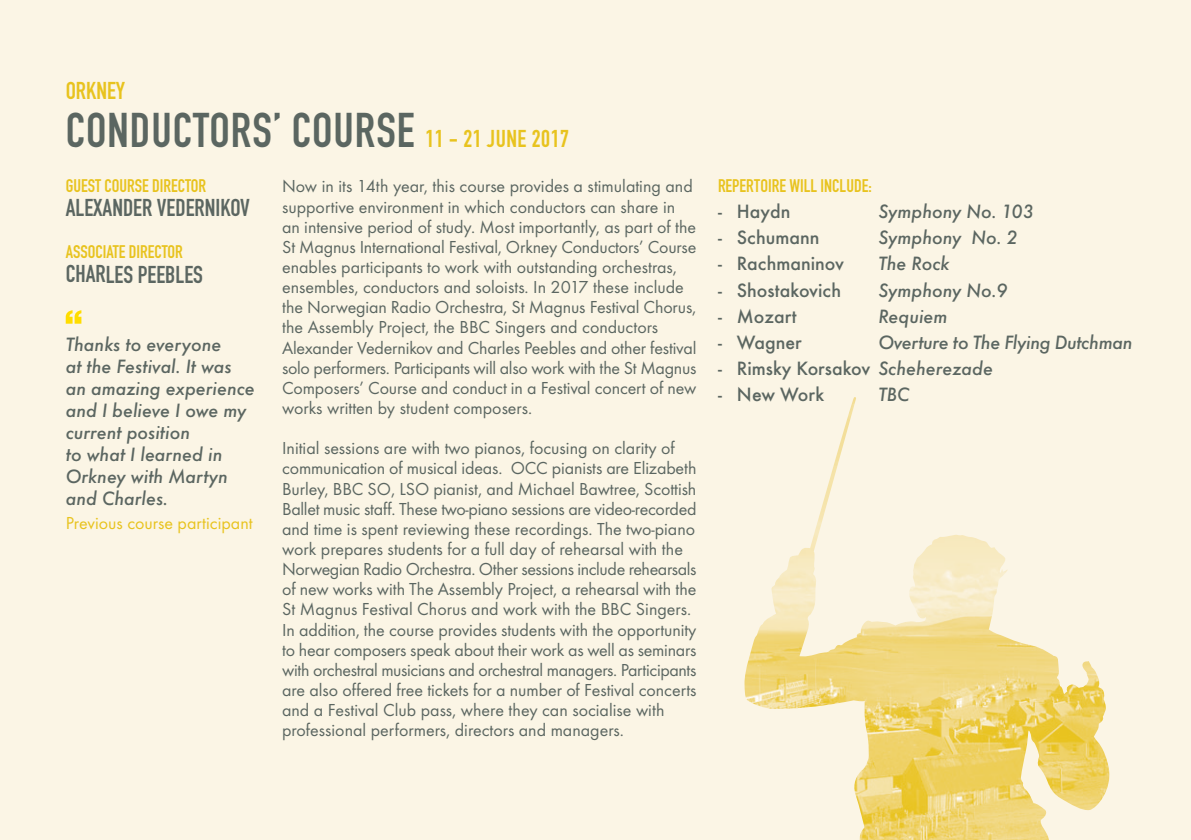
<style>
.page{position:relative;width:1191px;height:840px;background:#fff}
.page>*{position:absolute;margin:0;border:0;box-sizing:border-box;transform-origin:0 0}
.t1{font:48px "DIN Engschrift";letter-spacing:.02em;color:#5b6661}
.t2{font:24px "DIN Engschrift";color:#5b6661}
.t3{font:24px "DIN Engschrift";color:#e8c31e}
.t4{font:italic 500 20px/22px "Futura T";color:#5b6661}
.t5{font:500 20px "Futura T";color:#5b6661}
.t6{font:18px/20.2px "Futura T";letter-spacing:-.005em;color:#5b6661}
.t7{font:18px "DIN Engschrift";color:#e8c31e}
.t8{font:18px "Futura T";color:#e8c31e}
.s1{font-size:24px;color:#e8c31e}
.s2{font-style:italic}
</style>
<div class="page">
<div style="left:0;top:0;width:1191px;height:839px;background:#fbf5e5"></div>
<img style="left:744px;top:396px;width:365px;height:443px">
<svg style="left:66px;top:310px;width:15px;height:13px"></svg>
<h2 class="t3" style="left:66px;top:82px;width:61px">ORKNEY</h2>
<h1 class="t1" style="left:66px;top:113px;width:505px">CONDUCTORS’ COURSE <span class="s1">11 - 21 JUNE 2017</span></h1>
<p class="t7" style="left:66px;top:179px;width:142px">GUEST COURSE DIRECTOR</p>
<h2 class="t2" style="left:66px;top:199px;width:186px">ALEXANDER VEDERNIKOV</h2>
<p class="t7" style="left:66px;top:245px;width:119px">ASSOCIATE DIRECTOR</p>
<h2 class="t2" style="left:66px;top:265px;width:139px">CHARLES PEEBLES</h2>
<p class="t4" style="left:66px;top:334px;width:191px">Thanks to everyone<br>at the Festival. It was an amazing experience and I believe I owe my current position<br>to what I learned in<br>Orkney with Martyn and Charles.</p>
<p class="t8" style="left:66px;top:515px;width:188px">Previous course participant</p>
<p class="t6" style="left:282px;top:178px;width:416px">Now in its 14th year, this course provides a stimulating and supportive environment in which conductors can share in an intensive period of study. Most importantly, as part of the St Magnus International Festival, Orkney Conductors’ Course enables participants to work with outstanding orchestras, ensembles, conductors and soloists. In 2017 these include the Norwegian Radio Orchestra, St Magnus Festival Chorus, the Assembly Project, the BBC Singers and conductors Alexander Vedernikov and Charles Peebles and other festival solo performers. Participants will also work with the St Magnus Composers’ Course and conduct in a Festival concert of new works written by student composers.</p>
<p class="t6" style="left:282px;top:439px;width:416px">Initial sessions are with two pianos, focusing on clarity of communication of musical ideas. OCC pianists are Elizabeth Burley, BBC SO, LSO pianist, and Michael Bawtree, Scottish Ballet music staff. These two-piano sessions are video-recorded and time is spent reviewing these recordings. The two-piano work prepares students for a full day of rehearsal with the Norwegian Radio Orchestra. Other sessions include rehearsals of new works with The Assembly Project, a rehearsal with the St Magnus Festival Chorus and work with the BBC Singers.<br>In addition, the course provides students with the opportunity to hear composers speak about their work as well as seminars with orchestral musicians and orchestral managers. Participants are also offered free tickets for a number of Festival concerts and a Festival Club pass, where they can socialise with professional performers, directors and managers.</p>
<p class="t7" style="left:718px;top:179px;width:155px">REPERTOIRE WILL INCLUDE:</p>
<p class="t5" style="left:718px;top:204px;width:74px">- Haydn</p>
<p class="t4" style="left:878px;top:202px;width:157px">Symphony No. 103</p>
<p class="t5" style="left:718px;top:230px;width:103px">- Schumann</p>
<p class="t4" style="left:878px;top:228px;width:141px">Symphony No. 2</p>
<p class="t5" style="left:718px;top:256px;width:127px">- Rachmaninov</p>
<p class="t4" style="left:878px;top:254px;width:73px">The Rock</p>
<p class="t5" style="left:718px;top:282px;width:124px">- Shostakovich</p>
<p class="t4" style="left:878px;top:280px;width:131px">Symphony No.9</p>
<p class="t5" style="left:718px;top:308px;width:80px">- Mozart</p>
<p class="t4" style="left:878px;top:306px;width:71px">Requiem</p>
<p class="t5" style="left:718px;top:334px;width:85px">- Wagner</p>
<p class="t4" style="left:878px;top:332px;width:256px">Overture to The Flying Dutchman</p>
<p class="t5" style="left:718px;top:360px;width:276px">- Rimsky Korsakov <span class="s2">Scheherezade</span></p>
<p class="t5" style="left:718px;top:386px;width:107px">- New Work</p>
<p class="t4" style="left:878px;top:384px;width:32px">TBC</p>
</div>
